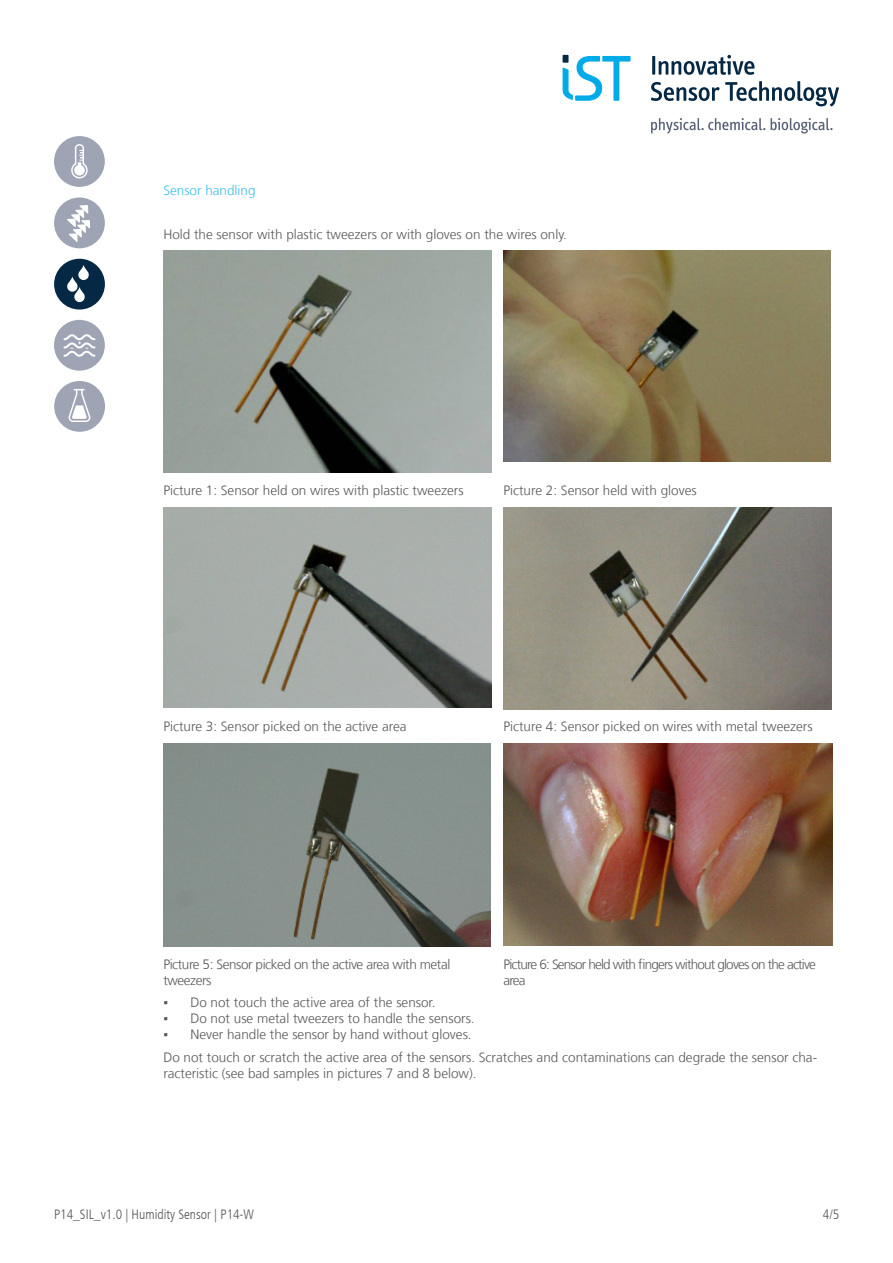
<style>
.page{position:relative;width:893px;height:1263px;background:#fff}
.page>*{position:absolute;margin:0;border:0;box-sizing:border-box;transform-origin:0 0}
.Text{font:300 13.5px/16.2px "Frutiger LT Com";color:#57585a}
.Text-2{font:300 13.5px/16.2px "Frutiger LT Com";letter-spacing:-.06em;color:#57585a}
.Text-3{font:300 13.5px/16.2px "Frutiger LT Com";letter-spacing:-.03em;color:#57585a}
.t1{font:300 condensed 13.5px "Frutiger LT Com";color:#57585a}
.Text-4{font:300 13.5px "Frutiger LT Com";color:#3cbded}
.s1{font-family:"Calibri";font-weight:400}
</style>
<div class="page">
<img style="left:163px;top:251px;width:328px;height:222px">
<img style="left:503px;top:251px;width:327px;height:210px">
<img style="left:163px;top:507px;width:328px;height:201px">
<img style="left:503px;top:507px;width:328px;height:202px">
<img style="left:163px;top:743px;width:328px;height:203px">
<img style="left:503px;top:743px;width:330px;height:202px">
<svg style="left:651px;top:81px;width:188px;height:26px"></svg>
<hr style="left:652px;top:56px;width:3px;height:19px;background:#052844">
<svg style="left:659px;top:55px;width:95px;height:20px"></svg>
<svg style="left:771px;top:118px;width:62px;height:16px"></svg>
<svg style="left:651px;top:118px;width:114px;height:16px"></svg>
<div style="left:563px;top:55px;width:5px;height:8px;background:#052844"></div>
<svg style="left:563px;top:56px;width:68px;height:45px"></svg>
<svg style="left:54px;top:136px;width:51px;height:51px"></svg>
<div style="left:54px;top:197px;width:51px;height:51px;background:#9fa4b5;border-radius:50%"></div>
<svg style="left:67px;top:205px;width:23px;height:37px"></svg>
<div style="left:54px;top:259px;width:51px;height:51px;background:#052844;border-radius:50%"></div>
<svg style="left:67px;top:265px;width:22px;height:37px"></svg>
<div style="left:54px;top:320px;width:51px;height:51px;background:#9fa4b5;border-radius:50%"></div>
<svg style="left:64px;top:334px;width:31px;height:23px"></svg>
<div style="left:54px;top:381px;width:51px;height:51px;background:#9fa4b5;border-radius:50%"></div>
<svg style="left:69px;top:389px;width:21px;height:33px"></svg>
<p class="Text-4" style="left:163px;top:182px;width:94px">Sensor handling</p>
<p class="Text" style="left:163px;top:226px;width:405px">Hold the sensor with plastic tweezers or with gloves on the wires only.</p>
<p class="Text" style="left:163px;top:482px;width:302px">Picture 1: Sensor held on wires with plastic tweezers</p>
<p class="Text" style="left:503px;top:482px;width:195px">Picture 2: Sensor held with gloves</p>
<p class="Text" style="left:163px;top:718px;width:245px">Picture 3: Sensor picked on the active area</p>
<p class="Text" style="left:503px;top:718px;width:311px">Picture 4: Sensor picked on wires with metal tweezers</p>
<p class="Text-3" style="left:163px;top:956px;width:289px">Picture 5: Sensor picked on the active area with metal tweezers</p>
<p class="Text-2" style="left:503px;top:956px;width:314px">Picture 6: Sensor held with fingers without gloves on the active area</p>
<p class="Text" style="left:163px;top:994px;width:274px"><span class="s1">▪</span> Do not touch the active area of the sensor.</p>
<p class="Text" style="left:163px;top:1010px;width:313px"><span class="s1">▪</span> Do not use metal tweezers to handle the sensors.</p>
<p class="Text" style="left:163px;top:1027px;width:310px"><span class="s1">▪</span> Never handle the sensor by hand without gloves.</p>
<p class="Text" style="left:163px;top:1049px;width:655px">Do not touch or scratch the active area of the sensors. Scratches and contaminations can degrade the sensor cha&shy;racteristic (see bad samples in pictures 7 and 8 below).</p>
<p class="t1" style="left:54px;top:1207px;width:202px">P14_SIL_v1.0 | Humidity Sensor | P14-W</p>
<p class="t1" style="left:823px;top:1207px;width:18px">4/5</p>
</div>
